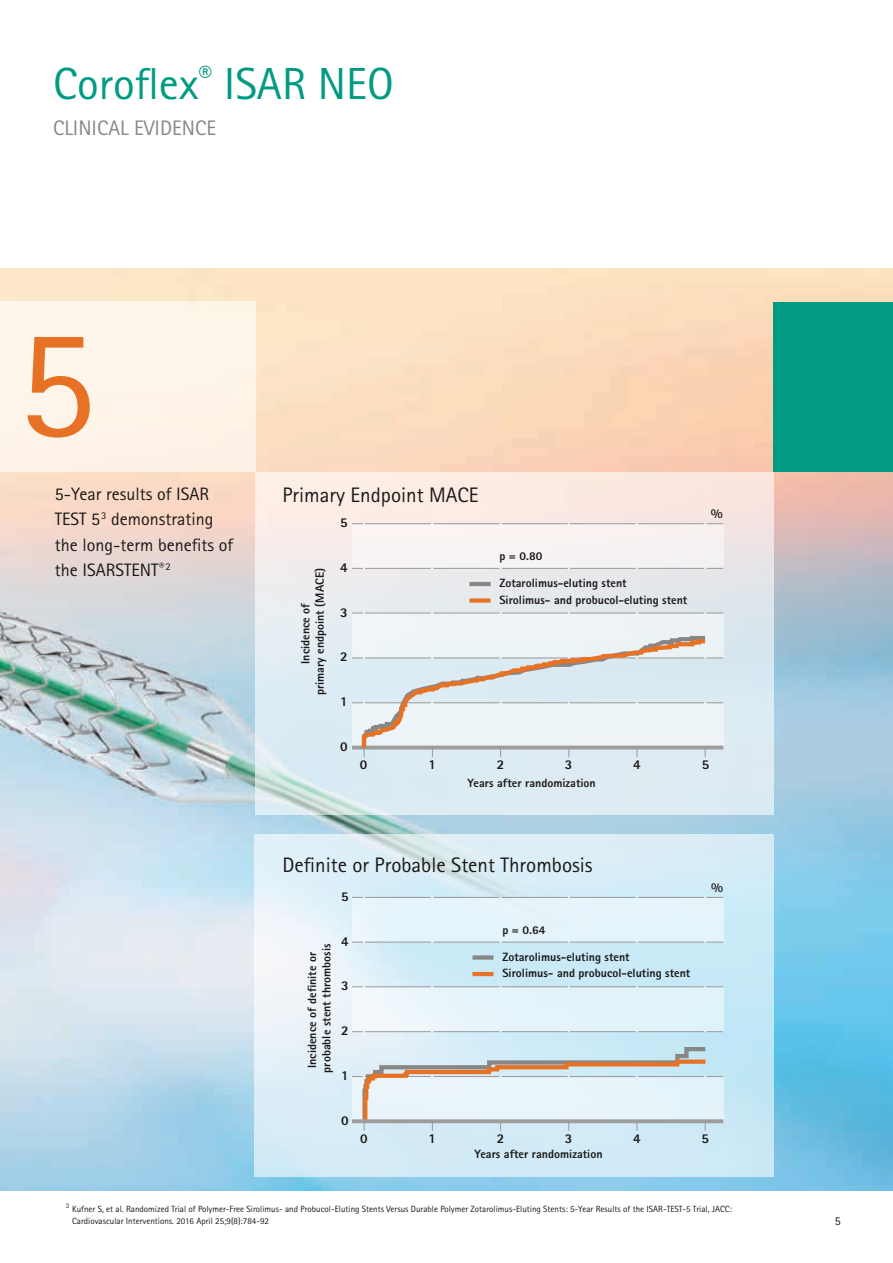
<style>
.page{position:relative;width:893px;height:1263px;background:#fff}
.page>*{position:absolute;margin:0;border:0;box-sizing:border-box;transform-origin:0 0}
.t1{font:156px "Rotis Sans Serif Pro";color:#e77226}
.t2{font:45px "Rotis Sans Serif Pro";color:#009b82}
.t3{font:21px "Rotis Sans Serif Pro";color:#1a1918}
.t4{font:21px "Rotis Sans Serif Pro";color:#878787}
.t5{font:18px/25.5px "Rotis Sans Serif Pro";color:#1a1918}
.t6{font:800 13.5px "Rotis Sans Serif Pro";color:#1a1918}
.t7{font:800 12px/14.4px "Rotis Sans Serif Pro";color:#1a1918;text-align:center}
.t8{font:12px "Rotis Sans Serif Pro";color:#1a1918}
.t9{font:9px/12px "Rotis Sans Serif Pro";color:#1a1918}
</style>
<div class="page">
<img style="left:0;top:269px;width:893px;height:922px">
<svg style="left:255px;top:472px;width:519px;height:342px;background:#e7e9ec"></svg>
<div style="left:0;top:302px;width:255px;height:170px;background:#fdf5e9"></div>
<svg style="left:254px;top:834px;width:520px;height:343px;background:#d6ecf6"></svg>
<div style="left:774px;top:303px;width:119px;height:169px;background:#009b82"></div>
<div style="left:352px;top:897px;width:371px;height:45px;background:#e5f4fa"></div>
<div style="left:352px;top:987px;width:371px;height:45px;background:linear-gradient(to right,#eff7fb,#ddf2fa)"></div>
<div style="left:472px;top:955px;width:21px;height:5px;background:#878787"></div>
<hr style="left:472px;top:972px;width:21px;height:4px;background:#e77226">
<svg style="left:352px;top:941px;width:11px;height:2px"></svg>
<hr style="left:365px;top:941px;width:66px;height:2px;background:#9d9d9d">
<hr style="left:365px;top:897px;width:66px;height:1px;background:#9d9d9d">
<hr style="left:365px;top:1031px;width:66px;height:1px;background:#9d9d9d">
<hr style="left:365px;top:986px;width:66px;height:1px;background:#9d9d9d">
<hr style="left:433px;top:941px;width:66px;height:2px;background:#9d9d9d">
<hr style="left:433px;top:897px;width:66px;height:1px;background:#9d9d9d">
<hr style="left:433px;top:1031px;width:66px;height:1px;background:#9d9d9d">
<hr style="left:433px;top:986px;width:66px;height:1px;background:#9d9d9d">
<hr style="left:502px;top:941px;width:66px;height:2px;background:#9d9d9d">
<hr style="left:502px;top:897px;width:66px;height:1px;background:#9d9d9d">
<hr style="left:502px;top:1031px;width:66px;height:1px;background:#9d9d9d">
<hr style="left:502px;top:986px;width:66px;height:1px;background:#9d9d9d">
<hr style="left:570px;top:941px;width:66px;height:2px;background:#9d9d9d">
<hr style="left:570px;top:897px;width:66px;height:1px;background:#9d9d9d">
<hr style="left:570px;top:1031px;width:66px;height:1px;background:#9d9d9d">
<hr style="left:570px;top:986px;width:66px;height:1px;background:#9d9d9d">
<hr style="left:638px;top:941px;width:66px;height:2px;background:#9d9d9d">
<hr style="left:638px;top:897px;width:66px;height:1px;background:#9d9d9d">
<hr style="left:638px;top:1031px;width:66px;height:1px;background:#9d9d9d">
<hr style="left:638px;top:986px;width:66px;height:1px;background:#9d9d9d">
<svg style="left:706px;top:941px;width:17px;height:2px"></svg>
<svg style="left:706px;top:897px;width:17px;height:1px"></svg>
<svg style="left:706px;top:1031px;width:17px;height:1px"></svg>
<svg style="left:706px;top:986px;width:17px;height:1px"></svg>
<svg style="left:352px;top:1045px;width:371px;height:86px;background:#dae3e6"></svg>
<svg style="left:352px;top:1119px;width:371px;height:4px"></svg>
<div style="left:352px;top:524px;width:371px;height:44px;background:#f8f3f2"></div>
<div style="left:352px;top:613px;width:371px;height:45px;background:#eff4f6"></div>
<hr style="left:469px;top:582px;width:22px;height:4px;background:#878787">
<div style="left:469px;top:598px;width:22px;height:5px;background:#e77226"></div>
<svg style="left:352px;top:612px;width:11px;height:2px"></svg>
<hr style="left:365px;top:568px;width:66px;height:1px;background:#9d9d9d">
<hr style="left:365px;top:523px;width:66px;height:1px;background:#9d9d9d">
<hr style="left:365px;top:612px;width:66px;height:2px;background:#9d9d9d">
<hr style="left:434px;top:568px;width:65px;height:1px;background:#9d9d9d">
<hr style="left:434px;top:523px;width:65px;height:1px;background:#9d9d9d">
<hr style="left:434px;top:612px;width:65px;height:2px;background:#9d9d9d">
<hr style="left:502px;top:568px;width:66px;height:1px;background:#9d9d9d">
<hr style="left:502px;top:523px;width:66px;height:1px;background:#9d9d9d">
<hr style="left:502px;top:612px;width:66px;height:2px;background:#9d9d9d">
<hr style="left:570px;top:568px;width:66px;height:1px;background:#9d9d9d">
<hr style="left:570px;top:523px;width:66px;height:1px;background:#9d9d9d">
<hr style="left:570px;top:612px;width:66px;height:2px;background:#9d9d9d">
<hr style="left:638px;top:568px;width:66px;height:1px;background:#9d9d9d">
<hr style="left:638px;top:523px;width:66px;height:1px;background:#9d9d9d">
<hr style="left:638px;top:612px;width:66px;height:2px;background:#9d9d9d">
<svg style="left:706px;top:568px;width:17px;height:1px"></svg>
<svg style="left:706px;top:523px;width:17px;height:1px"></svg>
<svg style="left:706px;top:612px;width:17px;height:2px"></svg>
<svg style="left:352px;top:635px;width:371px;height:122px"></svg>
<svg style="left:308px;top:986px;width:8px;height:6px"></svg>
<h2 class="t2" style="left:53px;top:57px;width:342px">Coroflex<sup>®</sup> ISAR NEO</h2>
<h3 class="t4" style="left:53px;top:116px;width:164px">CLINICAL EVIDENCE</h3>
<h1 class="t1" style="left:18px;top:291px;width:79px">5</h1>
<h3 class="t5" style="left:55px;top:481px;width:180px">5-Year results of ISAR<br>TEST 5<sup>3</sup> demonstrating the long-term benefits of the ISARSTENT<sup>®2</sup></h3>
<h3 class="t3" style="left:282px;top:482px;width:197px">Primary Endpoint MACE</h3>
<p class="t6" style="left:340px;top:514px;width:9px">5</p>
<p class="t7" style="left:499px;top:548px;width:45px">p = 0.80</p>
<p class="t6" style="left:340px;top:559px;width:9px">4</p>
<p class="t7" style="left:298px;top:695px;width:128px;rotate:-90deg">Incidence of<br>primary endpoint (MACE)</p>
<p class="t7" style="left:499px;top:575px;width:189px;line-height:16.5px;text-align:left">Zotarolimus-eluting stent<br>Sirolimus- and probucol-eluting stent</p>
<p class="t6" style="left:340px;top:603px;width:9px">3</p>
<p class="t6" style="left:340px;top:648px;width:9px">2</p>
<p class="t6" style="left:340px;top:693px;width:9px">1</p>
<p class="t6" style="left:340px;top:738px;width:9px">0</p>
<p class="t6" style="left:711px;top:504px;width:14px">%</p>
<p class="t6" style="left:360px;top:756px;width:9px">0</p>
<p class="t6" style="left:428px;top:756px;width:9px">1</p>
<p class="t6" style="left:497px;top:756px;width:9px">2</p>
<p class="t6" style="left:565px;top:756px;width:9px">3</p>
<p class="t6" style="left:633px;top:756px;width:9px">4</p>
<p class="t6" style="left:702px;top:756px;width:9px">5</p>
<p class="t7" style="left:468px;top:775px;width:130px">Years after randomization</p>
<h3 class="t3" style="left:282px;top:853px;width:312px">Definite or Probable Stent Thrombosis</h3>
<p class="t6" style="left:341px;top:888px;width:9px">5</p>
<p class="t7" style="left:502px;top:923px;width:45px">p = 0.64</p>
<p class="t6" style="left:341px;top:933px;width:9px">4</p>
<p class="t7" style="left:305px;top:1072px;width:130px;rotate:-90deg">Incidence of de nite or probable stent thrombosis</p>
<p class="t7" style="left:502px;top:948px;width:189px;line-height:16.5px;text-align:left">Zotarolimus-eluting stent<br>Sirolimus- and probucol-eluting stent</p>
<p class="t6" style="left:341px;top:977px;width:9px">3</p>
<p class="t6" style="left:341px;top:1022px;width:9px">2</p>
<p class="t6" style="left:341px;top:1067px;width:9px">1</p>
<p class="t6" style="left:341px;top:1112px;width:9px">0</p>
<p class="t6" style="left:711px;top:879px;width:14px">%</p>
<p class="t6" style="left:360px;top:1129px;width:9px">0</p>
<p class="t6" style="left:428px;top:1129px;width:9px">1</p>
<p class="t6" style="left:497px;top:1129px;width:9px">2</p>
<p class="t6" style="left:565px;top:1129px;width:9px">3</p>
<p class="t6" style="left:633px;top:1129px;width:9px">4</p>
<p class="t6" style="left:702px;top:1129px;width:9px">5</p>
<p class="t7" style="left:474px;top:1146px;width:130px">Years after randomization</p>
<p class="t9" style="left:72px;top:1203px;width:661px;text-indent:-6px"><sup>3</sup> Kufner S, et al. Randomized Trial of Polymer-Free Sirolimus- and Probucol-Eluting Stents Versus Durable Polymer Zotarolimus-Eluting Stents: 5-Year Results of the ISAR-TEST-5 Trial, JACC:<br>Cardiovascular Interventions. 2016 April 25;9(8):784-92</p>
<p class="t8" style="left:835px;top:1213px;width:7px">5</p>
</div>
